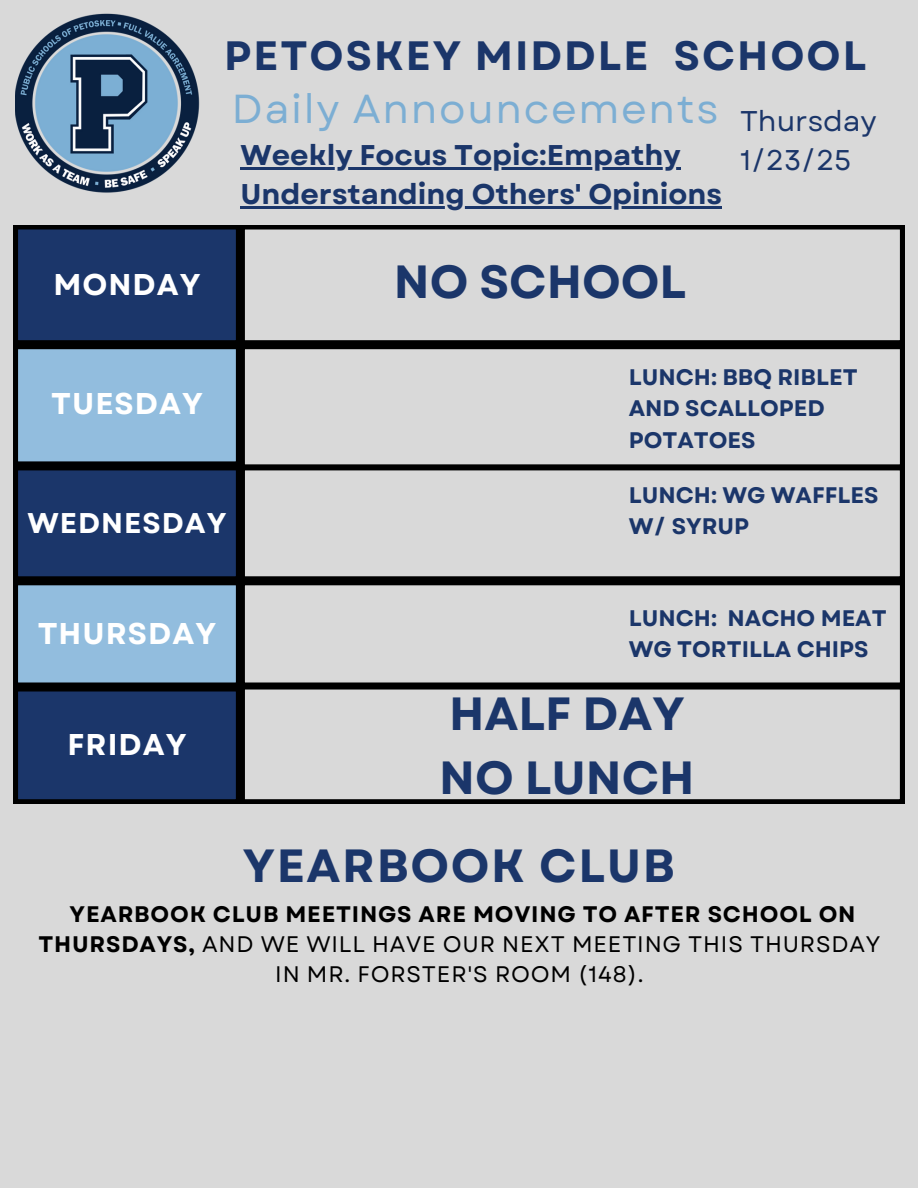
<style>
.page{position:relative;width:918px;height:1188px;background:#d9d9d9}
.page>*{position:absolute;margin:0;border:0;box-sizing:border-box;transform-origin:0 0}
.t1{font:700 46.5px/64.2px "Garet";color:#1b366a}
.t2{font:700 46.5px "Garet";letter-spacing:.035em;color:#1b366a}
.t3{font:700 40.95px "Garet";letter-spacing:.05em;color:#1b366a}
.t4{font:40.5px "Garet";letter-spacing:.04em;color:#7caed3}
.t5{font:700 30px "Garet";letter-spacing:.035em;color:#fff}
.t6{font:700 28.5px "Garet";color:#1b366a}
.t7{font:28.5px/39.3px "Garet";color:#1b366a}
.t8{font:700 28.5px "Garet";letter-spacing:.035em;color:#fff}
.t9{font:22.5px/30.3px "Garet";letter-spacing:.035em;color:#000;text-align:center}
.t10{font:700 22.5px/31.5px "Garet";color:#1b366a}
.s1{font-weight:700}
</style>
<div class="page">
<img style="left:15px;top:13px;width:185px;height:180px">
<svg style="left:240px;top:225px;width:664px;height:119px"></svg>
<svg style="left:240px;top:345px;width:664px;height:121px"></svg>
<svg style="left:240px;top:466px;width:664px;height:115px"></svg>
<svg style="left:240px;top:581px;width:664px;height:104px"></svg>
<svg style="left:14px;top:225px;width:226px;height:579px"></svg>
<svg style="left:240px;top:685px;width:664px;height:119px"></svg>
<hr style="left:240px;top:167px;width:441px;height:2px;background:#1b366a">
<hr style="left:240px;top:206px;width:482px;height:3px;background:#1b366a">
<p class="t5" style="left:53px;top:263px;width:149px">MONDAY</p>
<h4 class="t3" style="left:224px;top:27px;width:644px">PETOSKEY MIDDLE SCHOOL</h4>
<h4 class="t7" style="left:740px;top:102px;width:138px">Thursday<br>1/23/25</h4>
<h4 class="t4" style="left:232px;top:80px;width:488px">Daily Announcements</h4>
<h4 class="t6" style="left:240px;top:134px;width:442px">Weekly Focus Topic:Empathy</h4>
<h4 class="t6" style="left:240px;top:174px;width:483px">Understanding Others' Opinions</h4>
<h1 class="t1" style="left:394px;top:250px;width:294px">NO SCHOOL</h1>
<h2 class="t5" style="left:51px;top:382px;width:153px">TUESDAY</h2>
<h3 class="t8" style="left:28px;top:503px;width:200px">WEDNESDAY</h3>
<h6 class="t5" style="left:38px;top:612px;width:180px">THURSDAY</h6>
<h5 class="t5" style="left:67px;top:722px;width:121px">FRIDAY</h5>
<h1 class="t10" style="left:629px;top:361px;width:230px">LUNCH: BBQ RIBLET<br>AND SCALLOPED<br>POTATOES</h1>
<p class="t10" style="left:629px;top:479px;width:251px">LUNCH: WG WAFFLES<br>W/ SYRUP</p>
<p class="t10" style="left:629px;top:602px;width:259px">LUNCH: NACHO MEAT<br>WG TORTILLA CHIPS</p>
<p class="t1" style="left:439px;top:681px;width:257px">HALF DAY<br>NO LUNCH</p>
<p class="t2" style="left:243px;top:833px;width:434px">YEARBOOK CLUB</p>
<p class="t9" style="left:39px;top:899px;width:843px"><span class="s1">YEARBOOK CLUB MEETINGS ARE MOVING TO AFTER SCHOOL ON<br>THURSDAYS,</span> AND WE WILL HAVE OUR NEXT MEETING THIS THURSDAY<br>IN MR. FORSTER'S ROOM (148).</p>
</div>
